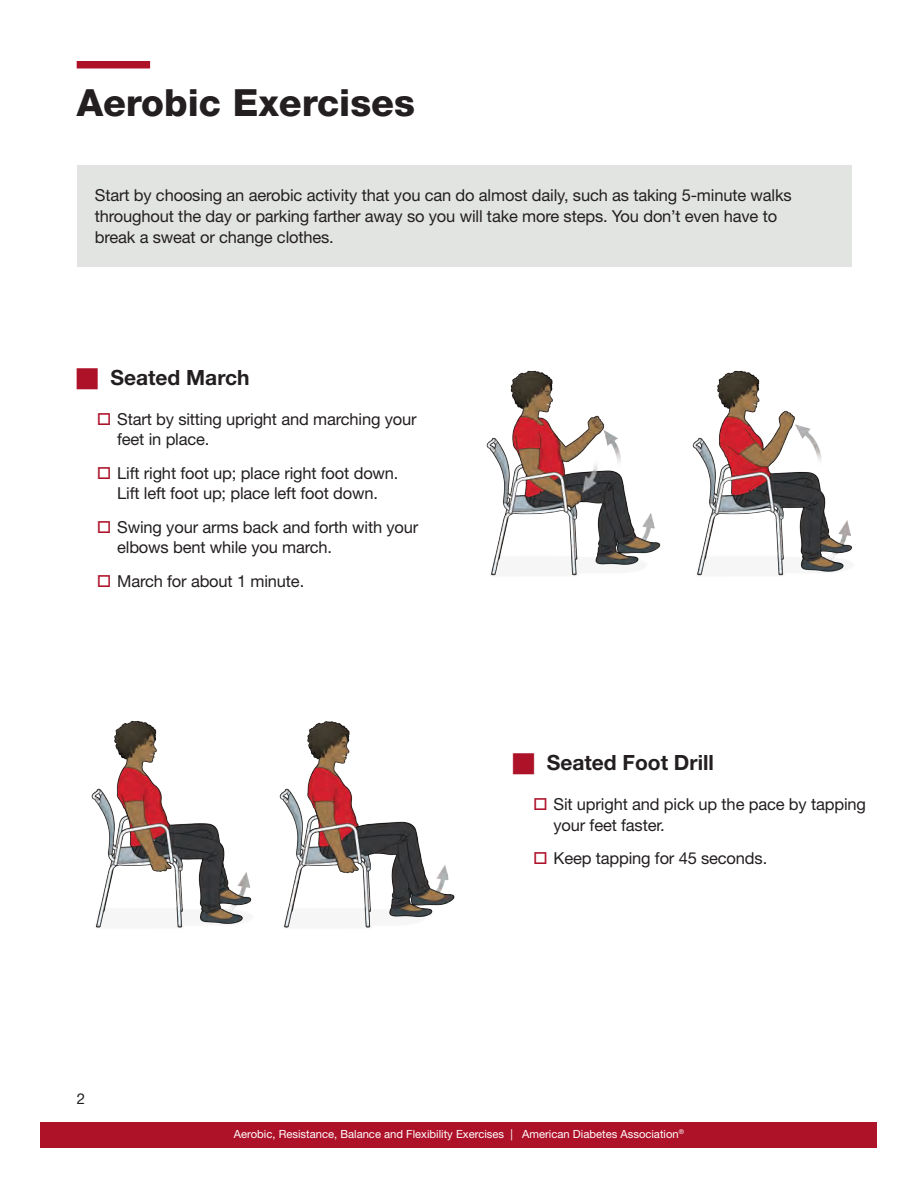
<style>
.page{position:relative;width:918px;height:1188px;background:#fff}
.page>*{position:absolute;margin:0;border:0;box-sizing:border-box;transform-origin:0 0}
.t1{font:800 37.5px "Helvetica Neue LT Pro";color:#231f20}
.t2{font:700 21px "Helvetica Neue LT Pro";color:#231f20}
.t3{font:16.5px/20.2px "Helvetica Neue LT Pro";letter-spacing:-.01em;color:#231f20}
.t4{font:15px "Helvetica Neue LT Pro";color:#231f20}
.t5{font:11.25px "Helvetica Neue LT Pro";color:#fff}
</style>
<div class="page">
<div style="left:40px;top:1122px;width:838px;height:26px;background:#ae1229"></div>
<div style="left:77px;top:166px;width:775px;height:101px;background:#e2e4e2"></div>
<div style="left:77px;top:61px;width:73px;height:7px;background:#ae1229"></div>
<img style="left:486px;top:370px;width:175px;height:206px">
<img style="left:692px;top:370px;width:160px;height:206px">
<img style="left:91px;top:721px;width:364px;height:207px">
<h1 class="t1" style="left:77px;top:80px;width:340px">Aerobic Exercises</h1>
<p class="t3" style="left:95px;top:184px;width:698px;line-height:21px">Start by choosing an aerobic activity that you can do almost daily, such as taking 5-minute walks throughout the day or parking farther away so you will take more steps. You don’t even have to break a sweat or change clothes.</p>
<p class="t2" style="left:110px;top:364px;width:141px">Seated March</p>
<p class="t3" style="left:117px;top:409px;width:301px">Start by sitting upright and marching your feet in place.</p>
<p class="t3" style="left:117px;top:463px;width:283px">Lift right foot up; place right foot down.<br>Lift left foot up; place left foot down.</p>
<p class="t3" style="left:117px;top:517px;width:303px">Swing your arms back and forth with your elbows bent while you march.</p>
<p class="t3" style="left:117px;top:571px;width:189px">March for about 1 minute.</p>
<p class="t2" style="left:547px;top:749px;width:169px">Seated Foot Drill</p>
<p class="t3" style="left:553px;top:794px;width:314px">Sit upright and pick up the pace by tapping your feet faster.</p>
<p class="t3" style="left:553px;top:848px;width:215px">Keep tapping for 45 seconds.</p>
<p class="t4" style="left:77px;top:1090px;width:10px">2</p>
<p class="t5" style="left:234px;top:1127px;width:452px">Aerobic, Resistance, Balance and Flexibility Exercises | American Diabetes Association<sup>®</sup></p>
</div>
